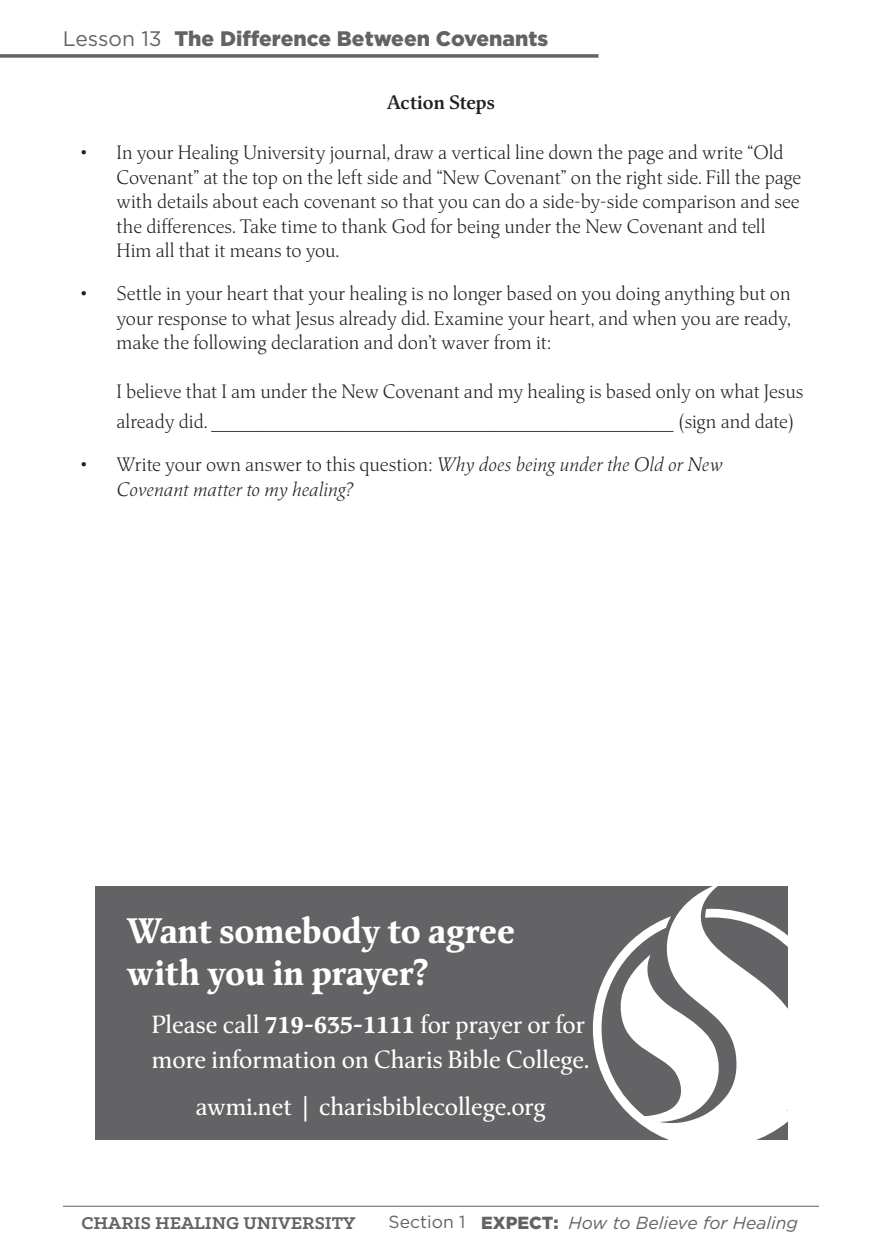
<style>
.page{position:relative;width:882px;height:1260px;background:#fff}
.page>*{position:absolute;margin:0;border:0;box-sizing:border-box;transform-origin:0 0}
.prayer_head{font:700 35px/42px "Classica Pro";color:#fff}
.prayer_body{font:24.5px/35px "Classica Pro";color:#fff}
.t1{font:900 21px "Gotham";color:#636366}
.body_I{font:300 19.25px/24.5px "Classica Pro";color:#231f20}
.t2{font:italic 300 19.25px/24.5px "Classica Pro";color:#231f20}
.t3{font:700 19.25px "Klinic Slab";color:#636366}
.subtitle{font:600 19.25px "Classica Pro";color:#231f20}
.t4{font:italic 17.5px "Gotham";color:#636366}
.s1{font-weight:400}
.s2{font-style:normal}
.s3{font-weight:700}
.s4{font-weight:900;font-style:normal}
</style>
<div class="page">
<hr style="left:63px;top:1206px;width:756px;height:1px;background:#636366">
<svg style="left:0;top:54px;width:598px;height:4px;background:#767678"></svg>
<div style="left:95px;top:886px;width:693px;height:254px;background:#636366"></div>
<svg style="left:593px;top:886px;width:195px;height:254px"></svg>
<p class="t1" style="left:63px;top:24px;width:487px"><span class="s1">Lesson 13</span> The Difference Between Covenants</p>
<p class="subtitle" style="left:387px;top:89px;width:109px">Action Steps</p>
<p class="body_I" style="left:117px;top:140px;width:686px;text-indent:-38px">• In your Healing University journal, draw a vertical line down the page and write “Old Covenant” at the top on the left side and “New Covenant” on the right side. Fill the page with details about each covenant so that you can do a side-by-side comparison and see the differences. Take time to thank God for being under the New Covenant and tell Him all that it means to you.</p>
<p class="body_I" style="left:117px;top:281px;width:676px;text-align:justify;text-indent:-38px">• Settle in your heart that your healing is no longer based on you doing anything but on your response to what Jesus already did. Examine your heart, and when you are ready, make the following declaration and don’t waver from it:</p>
<p class="body_I" style="left:117px;top:376px;width:688px;line-height:29.8px">I believe that I am under the New Covenant and my healing is based only on what Jesus already did. ________________________________________________ (sign and date)</p>
<p class="t2" style="left:117px;top:452px;width:607px;text-indent:-38px"><span class="s2">• Write your own answer to this question:</span> Why does being under the Old or New<br>Covenant matter to my healing?</p>
<p class="prayer_head" style="left:127px;top:909px;width:390px">Want somebody to agree with you in prayer?</p>
<p class="prayer_body" style="left:152px;top:1006px;width:439px">Please call <span class="s3">719-635-1111</span> for prayer or for more information on Charis Bible College.</p>
<p class="prayer_body" style="left:196px;top:1089px;width:352px">awmi.net | charisbiblecollege.org</p>
<p class="t3" style="left:81px;top:1210px;width:275px">CHARIS HEALING UNIVERSITY</p>
<p class="t4" style="left:389px;top:1211px;width:411px"><span class="s2">Section 1</span> <span class="s4">EXPECT:</span> How to Believe for Healing</p>
</div>
